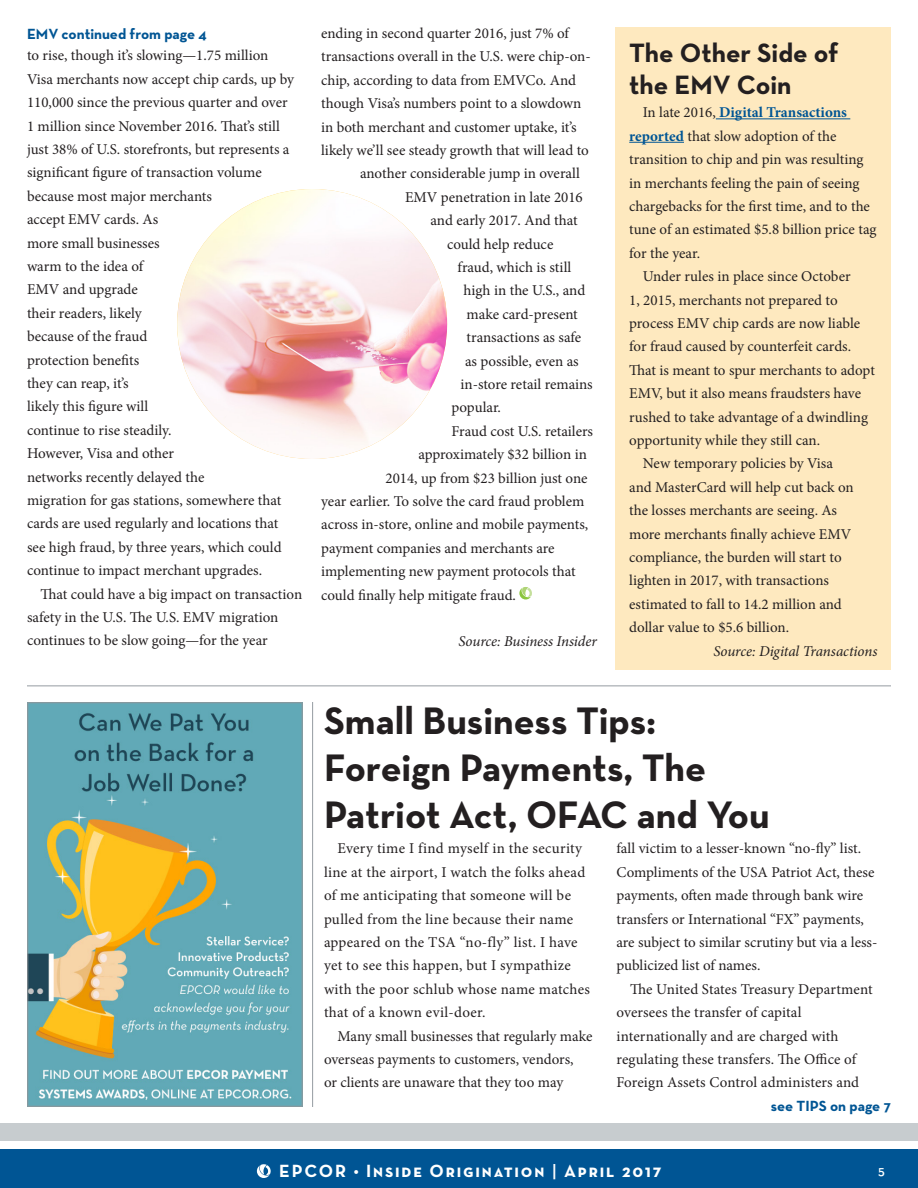
<style>
.page{position:relative;width:918px;height:1188px;background:#fff}
.page>*{position:absolute;margin:0;border:0;box-sizing:border-box;transform-origin:0 0}
.t1{font:700 39px/46.8px "Neutraface Text";color:#231f20}
.Headline{font:700 27px/32.4px "Neutraface Text";color:#231f20}
.t2{font:700 18px "Neutraface Text";letter-spacing:.1em;color:#fff}
.body_copy{font:15px/23.4px "Minion Pro";color:#231f20}
.body_copy-2{font:15px/23.4px "Minion Pro";letter-spacing:.02em;color:#231f20}
.body_copy-3{font:italic 15px "Minion Pro";letter-spacing:-.01em;color:#231f20}
.cont_from{font:700 15px "Neutraface Text";color:#005594}
.t3{font:600 13.5px "Neutraface Text";color:#fff}
.s1{font-weight:700;color:#005594}
.s2{font-weight:600}
</style>
<div class="page">
<div style="left:0;top:1149px;width:918px;height:39px;background:#005594"></div>
<div style="left:0;top:1123px;width:918px;height:18px;background:#c7cccf"></div>
<svg style="left:257px;top:1164px;width:14px;height:14px"></svg>
<svg style="left:519px;top:587px;width:13px;height:13px"></svg>
<hr style="left:27px;top:686px;width:864px;height:1px;background:#959ca1">
<div style="left:616px;top:27px;width:275px;height:642px;background:#fee9bf"></div>
<hr style="left:716px;top:118px;width:134px;height:1px;background:#005594">
<hr style="left:629px;top:142px;width:55px;height:1px;background:#005594">
<img style="left:177px;top:189px;width:270px;height:270px;border-radius:135px">
<img style="left:29px;top:704px;width:272px;height:401px">
<div style="left:27px;top:702px;width:276px;height:405px;border:1px solid #939598"></div>
<hr style="left:312px;top:702px;width:1px;height:405px;background:#959ca1">
<p class="cont_from" style="left:27px;top:24px;width:181px">EMV continued from page 4</p>
<p class="body_copy" style="left:27px;top:44px;width:269px">to rise, though it’s slowing—1.75 million<br>Visa merchants now accept chip cards, up by<br>110,000 since the previous quarter and over<br>1 million since November 2016. That’s still just 38% of U.S. storefronts, but represents a significant figure of transaction volume because most major merchants<br>accept EMV cards. As<br>more small businesses<br>warm to the idea of<br>EMV and upgrade<br>their readers, likely<br>because of the fraud<br>protection benefits<br>they can reap, it’s<br>likely this figure will<br>continue to rise steadily.<br>However, Visa and other<br>networks recently delayed the<br>migration for gas stations, somewhere that cards are used regularly and locations that see high fraud, by three years, which could continue to impact merchant upgrades.</p>
<p class="body_copy" style="left:27px;top:582px;width:277px;text-indent:14px">That could have a big impact on transaction safety in the U.S. The U.S. EMV migration continues to be slow going—for the year</p>
<p class="body_copy" style="left:321px;top:21px;width:249px">ending in second quarter 2016, just 7% of</p>
<p class="body_copy" style="left:321px;top:45px;width:271px">transactions overall in the U.S. were chip-on-</p>
<p class="body_copy" style="left:321px;top:68px;width:256px">chip, according to data from EMVCo. And</p>
<p class="body_copy" style="left:321px;top:92px;width:262px">though Visa’s numbers point to a slowdown</p>
<p class="body_copy" style="left:321px;top:115px;width:257px">in both merchant and customer uptake, it’s</p>
<p class="body_copy" style="left:321px;top:138px;width:269px">likely we’ll see steady growth that will lead to</p>
<p class="body_copy" style="left:360px;top:162px;width:221px">another considerable jump in overall</p>
<p class="body_copy" style="left:405px;top:185px;width:179px">EMV penetration in late 2016</p>
<p class="body_copy" style="left:431px;top:209px;width:149px">and early 2017. And that</p>
<p class="body_copy" style="left:447px;top:232px;width:108px">could help reduce</p>
<p class="body_copy" style="left:458px;top:255px;width:115px">fraud, which is still</p>
<p class="body_copy" style="left:464px;top:279px;width:123px">high in the U.S., and</p>
<p class="body_copy" style="left:467px;top:302px;width:113px">make card-present</p>
<p class="body_copy" style="left:467px;top:326px;width:116px">transactions as safe</p>
<p class="body_copy" style="left:465px;top:349px;width:115px">as possible, even as</p>
<p class="body_copy" style="left:461px;top:372px;width:134px">in-store retail remains</p>
<p class="body_copy" style="left:452px;top:396px;width:51px">popular.</p>
<p class="body_copy" style="left:452px;top:419px;width:143px">Fraud cost U.S. retailers</p>
<p class="body_copy" style="left:419px;top:443px;width:170px">approximately $32 billion in</p>
<p class="body_copy" style="left:386px;top:466px;width:204px">2014, up from $23 billion just one</p>
<p class="body_copy" style="left:321px;top:489px;width:265px">year earlier. To solve the card fraud problem</p>
<p class="body_copy" style="left:321px;top:513px;width:269px">across in-store, online and mobile payments,</p>
<p class="body_copy" style="left:321px;top:536px;width:235px">payment companies and merchants are</p>
<p class="body_copy" style="left:321px;top:560px;width:256px">implementing new payment protocols that</p>
<p class="body_copy" style="left:321px;top:583px;width:196px">could finally help mitigate fraud.</p>
<p class="body_copy-3" style="left:459px;top:631px;width:140px">Source: Business Insider</p>
<p class="Headline" style="left:629px;top:36px;width:211px">The Other Side of the EMV Coin</p>
<p class="body_copy" style="left:629px;top:101px;width:249px;text-indent:14px">In late 2016, <span class="s1">Digital Transactions reported</span> that slow adoption of the transition to chip and pin was resulting in merchants feeling the pain of seeing chargebacks for the first time, and to the tune of an estimated $5.8 billion price tag for the year.</p>
<p class="body_copy" style="left:629px;top:265px;width:247px;text-indent:14px">Under rules in place since October<br>1, 2015, merchants not prepared to process EMV chip cards are now liable for fraud caused by counterfeit cards.<br>That is meant to spur merchants to adopt EMV, but it also means fraudsters have rushed to take advantage of a dwindling opportunity while they still can.</p>
<p class="body_copy" style="left:629px;top:452px;width:226px;text-indent:14px">New temporary policies by Visa and MasterCard will help cut back on the losses merchants are seeing. As more merchants finally achieve EMV compliance, the burden will start to lighten in 2017, with transactions estimated to fall to 14.2 million and dollar value to $5.6 billion.</p>
<p class="body_copy-3" style="left:713px;top:641px;width:166px">Source: Digital Transactions</p>
<p class="t1" style="left:324px;top:697px;width:447px">Small Business Tips:<br>Foreign Payments, The<br>Patriot Act, OFAC and You</p>
<p class="body_copy-2" style="left:324px;top:837px;width:267px;text-indent:14px">Every time I find myself in the security line at the airport, I watch the folks ahead of me anticipating that someone will be pulled from the line because their name appeared on the TSA “no-fly” list. I have yet to see this happen, but I sympathize with the poor schlub whose name matches that of a known evil-doer.</p>
<p class="body_copy" style="left:324px;top:1024px;width:270px;text-indent:14px">Many small businesses that regularly make overseas payments to customers, vendors,<br>or clients are unaware that they too may</p>
<p class="body_copy" style="left:616px;top:837px;width:262px">fall victim to a lesser-known “no-fly” list.<br>Compliments of the USA Patriot Act, these payments, often made through bank wire transfers or International “FX” payments, are subject to similar scrutiny but via a less&shy;publicized list of names.</p>
<p class="body_copy" style="left:616px;top:977px;width:258px;text-indent:14px">The United States Treasury Department oversees the transfer of capital internationally and are charged with regulating these transfers. The Office of Foreign Assets Control administers and</p>
<p class="cont_from" style="left:771px;top:1096px;width:122px">see TIPS on page 7</p>
<p class="t2" style="left:279px;top:1159px;width:384px">EPCOR • Inside Origination <span class="s2">|</span> April 2017</p>
<p class="t3" style="left:878px;top:1161px;width:8px">5</p>
</div>
